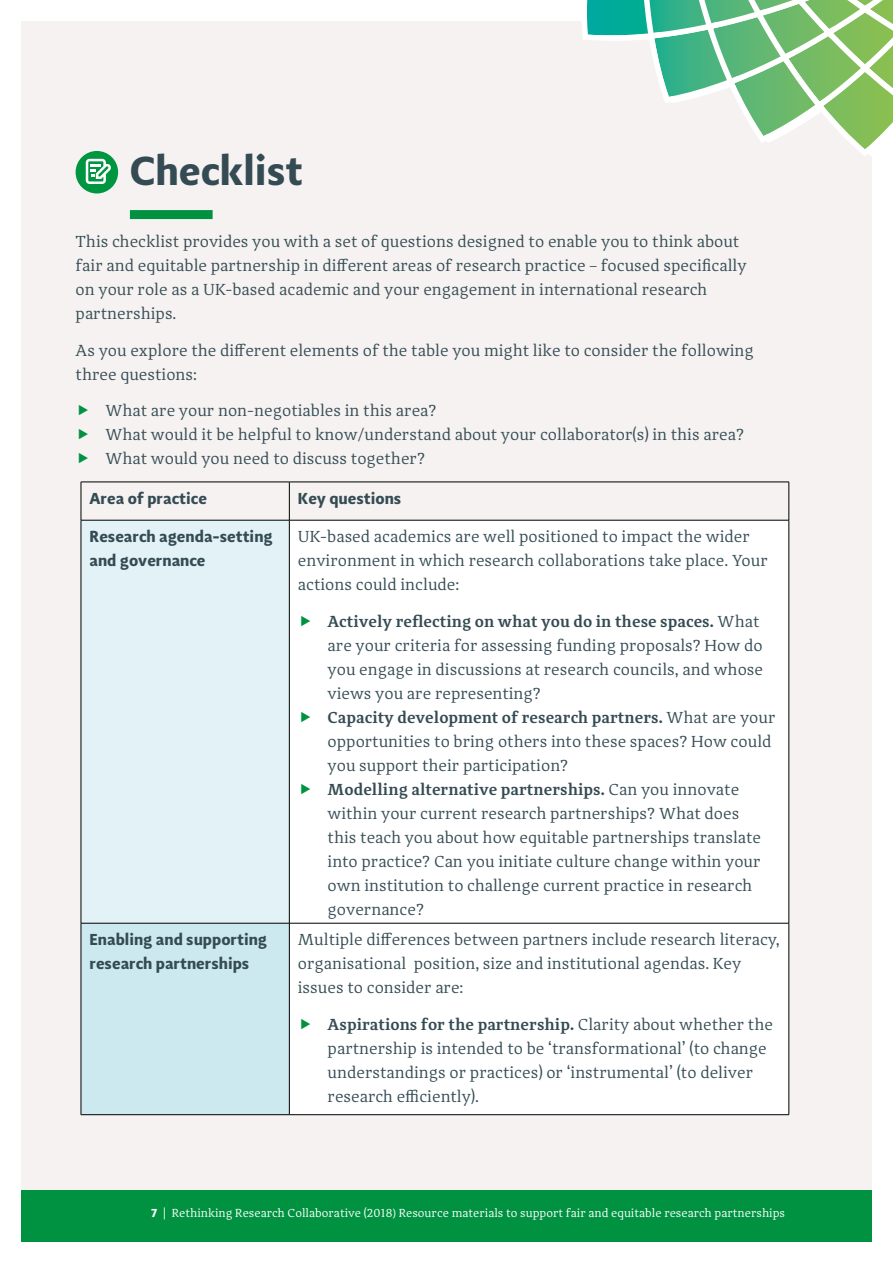
<style>
.page{position:relative;width:893px;height:1263px;background:#fff}
.page>*{position:absolute;margin:0;border:0;box-sizing:border-box;transform-origin:0 0}
.t1{font:700 42px "Adagio Sans";color:#354b54}
.t2{font:16.5px/24px "Adagio Serif";color:#354b54}
.t3{font:700 16.5px/24px "Adagio Sans";color:#354b54}
.t4{font:12px "Adagio Serif";color:#fff}
.s1{font-weight:600}
.s2{font-family:"Adagio Sans";font-weight:700}
.s3{font-family:"Myriad Pro"}
</style>
<div class="page">
<div style="left:21px;top:21px;width:851px;height:1221px;background:#f5f2f1"></div>
<div style="left:21px;top:1191px;width:851px;height:51px;background:#009240"></div>
<svg style="left:582px;top:0;width:311px;height:156px"></svg>
<div style="left:130px;top:210px;width:83px;height:9px;background:#009240"></div>
<div style="left:76px;top:151px;width:42px;height:42px;background:#009641;border-radius:50%"></div>
<svg style="left:86px;top:159px;width:25px;height:25px"></svg>
<div style="left:81px;top:520px;width:208px;height:403px;background:#e2f2f6"></div>
<div style="left:290px;top:521px;width:499px;height:593px;background:#fff"></div>
<div style="left:81px;top:923px;width:208px;height:192px;background:#cde9f0"></div>
<hr style="left:289px;top:482px;width:1px;height:38px;background:#000">
<hr style="left:81px;top:520px;width:1px;height:403px;background:#000">
<hr style="left:289px;top:520px;width:1px;height:403px;background:#000">
<hr style="left:789px;top:520px;width:1px;height:403px;background:#000">
<hr style="left:81px;top:923px;width:208px;height:1px;background:#000">
<hr style="left:81px;top:923px;width:1px;height:191px;background:#000">
<hr style="left:289px;top:923px;width:500px;height:1px;background:#000">
<hr style="left:289px;top:923px;width:1px;height:191px;background:#000">
<hr style="left:789px;top:923px;width:1px;height:191px;background:#000">
<hr style="left:81px;top:1114px;width:208px;height:1px;background:#000">
<hr style="left:289px;top:1114px;width:500px;height:1px;background:#000">
<hr style="left:81px;top:482px;width:208px;height:1px;background:#000">
<hr style="left:81px;top:482px;width:1px;height:38px;background:#000">
<hr style="left:289px;top:482px;width:500px;height:1px;background:#000">
<hr style="left:789px;top:482px;width:1px;height:38px;background:#000">
<hr style="left:81px;top:520px;width:208px;height:1px;background:#000">
<hr style="left:289px;top:520px;width:500px;height:1px;background:#000">
<svg style="left:301px;top:615px;width:9px;height:11px"></svg>
<svg style="left:301px;top:711px;width:9px;height:11px"></svg>
<svg style="left:301px;top:783px;width:9px;height:11px"></svg>
<svg style="left:301px;top:1018px;width:9px;height:11px"></svg>
<h1 class="t1" style="left:130px;top:143px;width:175px">Checklist</h1>
<p class="t2" style="left:76px;top:229px;width:672px">This checklist provides you with a set of questions designed to enable you to think about fair and equitable partnership in different areas of research practice – focused specifically on your role as a UK-based academic and your engagement in international research partnerships.</p>
<p class="t2" style="left:76px;top:338px;width:680px">As you explore the different elements of the table you might like to consider the following three questions:</p>
<p class="t2" style="left:105px;top:399px;width:640px">What are your non-negotiables in this area?<br>What would it be helpful to know/understand about your collaborator(s) in this area?<br>What would you need to discuss together?</p>
<p class="t3" style="left:89px;top:486px;width:119px">Area of practice</p>
<p class="t3" style="left:298px;top:486px;width:105px">Key questions</p>
<p class="t3" style="left:89px;top:525px;width:185px">Research agenda-setting and governance</p>
<p class="t2" style="left:298px;top:524px;width:471px">UK-based academics are well positioned to impact the wider environment in which research collaborations take place. Your actions could include:</p>
<p class="t2" style="left:328px;top:609px;width:449px"><span class="s1">Actively reflecting on what you do in these spaces.</span> What are your criteria for assessing funding proposals? How do you engage in discussions at research councils, and whose views you are representing?<br><span class="s1">Capacity development of research partners.</span> What are your opportunities to bring others into these spaces? How could you support their participation?<br><span class="s1">Modelling alternative partnerships.</span> Can you innovate within your current research partnerships? What does<br>this teach you about how equitable partnerships translate into practice? Can you initiate culture change within your own institution to challenge current practice in research governance?</p>
<p class="t3" style="left:89px;top:928px;width:179px">Enabling and supporting research partnerships</p>
<p class="t2" style="left:298px;top:928px;width:483px">Multiple differences between partners include research literacy, organisational position, size and institutional agendas. Key issues to consider are:</p>
<p class="t2" style="left:328px;top:1012px;width:447px"><span class="s1">Aspirations for the partnership.</span> Clarity about whether the partnership is intended to be ‘transformational’ (to change understandings or practices) or ‘instrumental’ (to deliver research efficiently).</p>
<p class="t4" style="left:151px;top:1206px;width:635px"><span class="s2">7</span> | Rethinking Research Collaborative (2018<span class="s3">)</span> Resource materials to support fair and equitable research partnerships</p>
</div>
